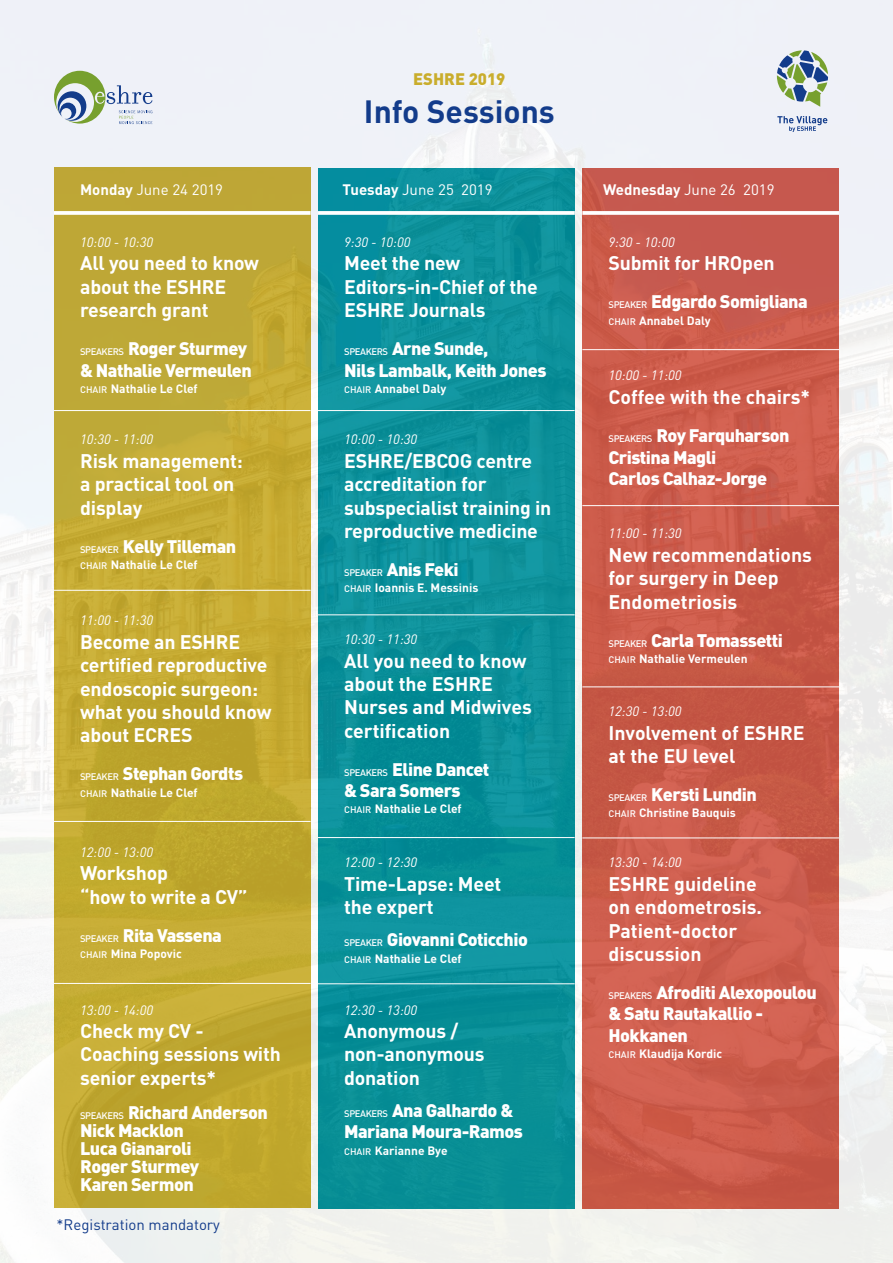
<style>
.page{position:relative;width:893px;height:1263px;background:#fff}
.page>*{position:absolute;margin:0;border:0;box-sizing:border-box;transform-origin:0 0}
.t1{font:700 31.8px "DIN Pro";color:#133c8b}
.t2{font:700 19.5px/23.4px "DIN Pro";letter-spacing:-.01em;color:#fff}
.t3{font:900 18px/21.6px "DIN Pro";letter-spacing:-.03em;color:#fff}
.t4{font:900 16.5px "DIN Pro";color:#c9ad2c}
.t5{font:15px "DINOT";color:#fff}
.t6{font:15px "DIN Pro";color:#133c8b}
.t7{font:italic 13.5px "DINOT";color:#fff}
.t8{font:700 12px "DIN Pro";color:#fff}
.s1{font-family:"DIN Pro";font-weight:700}
.s2{font-weight:500;font-size:9.45px}
</style>
<div class="page">
<img style="left:0;top:0;width:893px;height:1263px">
<svg style="left:54px;top:211px;width:257px;height:4px"></svg>
<svg style="left:318px;top:211px;width:257px;height:4px"></svg>
<svg style="left:582px;top:211px;width:257px;height:4px"></svg>
<hr style="left:54px;top:410px;width:257px;height:1px;background:#fff">
<hr style="left:318px;top:410px;width:257px;height:1px;background:#fff">
<hr style="left:582px;top:349px;width:257px;height:1px;background:#fff">
<hr style="left:582px;top:505px;width:257px;height:1px;background:#fff">
<hr style="left:582px;top:687px;width:257px;height:1px;background:#fff">
<hr style="left:582px;top:838px;width:257px;height:1px;background:#fff">
<hr style="left:318px;top:615px;width:257px;height:1px;background:#fff">
<hr style="left:318px;top:837px;width:257px;height:1px;background:#fff">
<hr style="left:318px;top:983px;width:257px;height:1px;background:#fff">
<hr style="left:54px;top:590px;width:257px;height:1px;background:#fff">
<hr style="left:54px;top:821px;width:257px;height:1px;background:#fff">
<hr style="left:54px;top:983px;width:257px;height:1px;background:#fff">
<svg style="left:777px;top:116px;width:50px;height:16px"></svg>
<svg style="left:777px;top:50px;width:51px;height:57px"></svg>
<svg style="left:54px;top:71px;width:99px;height:53px"></svg>
<p class="t5" style="left:80px;top:180px;width:144px"><span class="s1">Monday</span> June 24 2019</p>
<p class="t7" style="left:80px;top:234px;width:75px">10:00 - 10:30</p>
<p class="t2" style="left:80px;top:251px;width:180px">All you need to know about the ESHRE research grant</p>
<p class="t3" style="left:80px;top:337px;width:173px"><span class="s2">SPEAKERS</span> Roger Sturmey &amp; Nathalie Vermeulen</p>
<p class="t8" style="left:80px;top:381px;width:119px"><span class="s2">CHAIR</span> Nathalie Le Clef</p>
<p class="t7" style="left:80px;top:431px;width:75px">10:30 - 11:00</p>
<p class="t2" style="left:80px;top:448px;width:164px">Risk management: a practical tool on display</p>
<p class="t3" style="left:80px;top:535px;width:158px"><span class="s2">SPEAKER</span> Kelly Tilleman</p>
<p class="t8" style="left:80px;top:556px;width:119px"><span class="s2">CHAIR</span> Nathalie Le Clef</p>
<p class="t7" style="left:80px;top:612px;width:75px">11:00 - 11:30</p>
<p class="t2" style="left:80px;top:629px;width:193px">Become an ESHRE certified reproductive endoscopic surgeon: what you should know about ECRES</p>
<p class="t3" style="left:80px;top:762px;width:164px"><span class="s2">SPEAKER</span> Stephan Gordts</p>
<p class="t8" style="left:80px;top:784px;width:119px"><span class="s2">CHAIR</span> Nathalie Le Clef</p>
<p class="t7" style="left:80px;top:844px;width:75px">12:00 - 13:00</p>
<p class="t2" style="left:80px;top:861px;width:169px">Workshop<br>“how to write a CV”</p>
<p class="t3" style="left:80px;top:924px;width:143px"><span class="s2">SPEAKER</span> Rita Vassena</p>
<p class="t8" style="left:80px;top:946px;width:103px"><span class="s2">CHAIR</span> Mina Popovic</p>
<p class="t7" style="left:80px;top:1001px;width:75px">13:00 - 14:00</p>
<p class="t2" style="left:80px;top:1018px;width:202px">Check my CV -<br>Coaching sessions with senior experts*</p>
<p class="t3" style="left:80px;top:1103px;width:189px;line-height:18px"><span class="s2">SPEAKERS</span> Richard Anderson<br>Nick Macklon<br>Luca Gianaroli<br>Roger Sturmey<br>Karen Sermon</p>
<p class="t6" style="left:57px;top:1214px;width:165px">*Registration mandatory</p>
<p class="t4" style="left:413px;top:67px;width:94px">ESHRE 2019</p>
<h1 class="t1" style="left:364px;top:90px;width:192px">Info Sessions</h1>
<p class="t5" style="left:342px;top:180px;width:152px"><span class="s1">Tuesday</span> June 25 2019</p>
<p class="t5" style="left:603px;top:180px;width:173px"><span class="s1">Wednesday</span> June 26 2019</p>
<p class="t7" style="left:344px;top:234px;width:68px">9:30 - 10:00</p>
<p class="t2" style="left:344px;top:251px;width:195px">Meet the new<br>Editors-in-Chief of the<br>ESHRE Journals</p>
<p class="t3" style="left:344px;top:337px;width:204px"><span class="s2">SPEAKERS</span> Arne Sunde,<br>Nils Lambalk, Keith Jones</p>
<p class="t8" style="left:344px;top:381px;width:104px"><span class="s2">CHAIR</span> Annabel Daly</p>
<p class="t7" style="left:344px;top:431px;width:75px">10:00 - 10:30</p>
<p class="t2" style="left:344px;top:448px;width:209px">ESHRE/EBCOG centre accreditation for subspecialist training in reproductive medicine</p>
<p class="t3" style="left:344px;top:558px;width:116px"><span class="s2">SPEAKER</span> Anis Feki</p>
<p class="t8" style="left:344px;top:580px;width:136px"><span class="s2">CHAIR</span> Ioannis E. Messinis</p>
<p class="t7" style="left:344px;top:631px;width:75px">10:30 - 11:30</p>
<p class="t2" style="left:344px;top:648px;width:189px">All you need to know about the ESHRE<br>Nurses and Midwives certification</p>
<p class="t3" style="left:344px;top:758px;width:147px"><span class="s2">SPEAKERS</span> Eline Dancet &amp; Sara Somers</p>
<p class="t8" style="left:344px;top:801px;width:119px"><span class="s2">CHAIR</span> Nathalie Le Clef</p>
<p class="t7" style="left:344px;top:854px;width:75px">12:00 - 12:30</p>
<p class="t2" style="left:344px;top:871px;width:159px">Time-Lapse: Meet the expert</p>
<p class="t3" style="left:344px;top:928px;width:185px"><span class="s2">SPEAKER</span> Giovanni Coticchio</p>
<p class="t8" style="left:344px;top:950px;width:119px"><span class="s2">CHAIR</span> Nathalie Le Clef</p>
<p class="t7" style="left:344px;top:1001px;width:75px">12:30 - 13:00</p>
<p class="t2" style="left:344px;top:1018px;width:142px">Anonymous / non-anonymous donation</p>
<p class="t3" style="left:344px;top:1099px;width:180px"><span class="s2">SPEAKERS</span> Ana Galhardo &amp;<br>Mariana Moura-Ramos</p>
<p class="t8" style="left:344px;top:1142px;width:105px"><span class="s2">CHAIR</span> Karianne Bye</p>
<p class="t7" style="left:608px;top:234px;width:68px">9:30 - 10:00</p>
<p class="t2" style="left:608px;top:251px;width:168px">Submit for HROpen</p>
<p class="t3" style="left:608px;top:290px;width:201px"><span class="s2">SPEAKER</span> Edgardo Somigliana</p>
<p class="t8" style="left:608px;top:312px;width:104px"><span class="s2">CHAIR</span> Annabel Daly</p>
<p class="t7" style="left:608px;top:367px;width:75px">10:00 - 11:00</p>
<p class="t2" style="left:608px;top:384px;width:203px">Coffee with the chairs*</p>
<p class="t3" style="left:608px;top:424px;width:183px"><span class="s2">SPEAKERS</span> Roy Farquharson<br>Cristina Magli<br>Carlos Calhaz-Jorge</p>
<p class="t7" style="left:608px;top:525px;width:75px">11:00 - 11:30</p>
<p class="t2" style="left:608px;top:542px;width:205px">New recommendations for surgery in Deep<br>Endometriosis</p>
<p class="t3" style="left:608px;top:629px;width:176px"><span class="s2">SPEAKER</span> Carla Tomassetti</p>
<p class="t8" style="left:608px;top:650px;width:141px"><span class="s2">CHAIR</span> Nathalie Vermeulen</p>
<p class="t7" style="left:608px;top:703px;width:75px">12:30 - 13:00</p>
<p class="t2" style="left:608px;top:720px;width:198px">Involvement of ESHRE at the EU level</p>
<p class="t3" style="left:608px;top:783px;width:150px"><span class="s2">SPEAKER</span> Kersti Lundin</p>
<p class="t8" style="left:608px;top:805px;width:129px"><span class="s2">CHAIR</span> Christine Bauquis</p>
<p class="t7" style="left:608px;top:854px;width:75px">13:30 - 14:00</p>
<p class="t2" style="left:608px;top:871px;width:155px">ESHRE guideline on endometrosis.<br>Patient-doctor discussion</p>
<p class="t3" style="left:608px;top:981px;width:210px"><span class="s2">SPEAKERS</span> Afroditi Alexopoulou &amp; Satu Rautakallio -<br>Hokkanen</p>
<p class="t8" style="left:608px;top:1046px;width:115px"><span class="s2">CHAIR</span> Klaudija Kordic</p>
</div>
